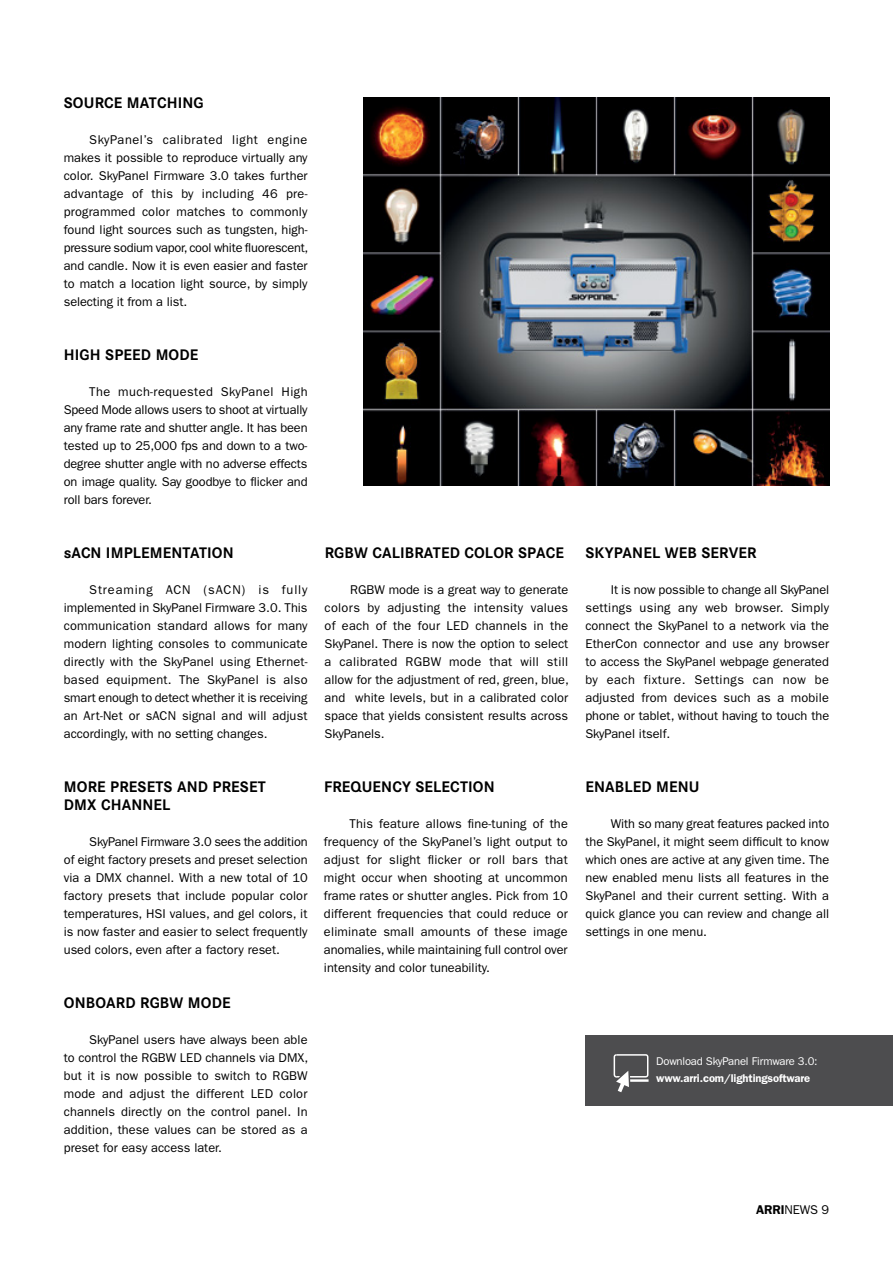
<style>
.page{position:relative;width:893px;height:1263px;background:#fff}
.page>*{position:absolute;margin:0;border:0;box-sizing:border-box;transform-origin:0 0}
.FG_Body_8_5_12{font:700 15px "Corporate S";letter-spacing:.01em;color:#000}
.FG_Body_8_5_12-2{font:12.75px/18px "Franklin Gothic LT";color:#000;text-align:justify}
.FG_Caption_normal_7{font:600 11.25px "Franklin Gothic LT";letter-spacing:-.01em;color:#fff}
.FG_Caption_normal_7-2{font:11.25px "Franklin Gothic LT";letter-spacing:-.015em;color:#fff}
.s1{font-weight:600}
</style>
<div class="page">
<div style="left:585px;top:1035px;width:308px;height:71px;background:#4d4d4f"></div>
<hr style="left:630px;top:1079px;width:19px;height:3px;background:#fff">
<svg style="left:614px;top:1054px;width:34px;height:38px"></svg>
<img style="left:363px;top:98px;width:466px;height:388px">
<p class="FG_Body_8_5_12" style="left:64px;top:94px;width:141px">SOURCE MATCHING</p>
<p class="FG_Body_8_5_12-2" style="left:64px;top:131px;width:246px;text-indent:26px">SkyPanel’s calibrated light engine makes it possible to reproduce virtually any color. SkyPanel Firmware 3.0 takes further advantage of this by including 46 pre&shy;programmed color matches to commonly found light sources such as tungsten, high&shy;pressure sodium vapor, cool white fluorescent, and candle. Now it is even easier and faster to match a location light source, by simply selecting it from a list.</p>
<p class="FG_Body_8_5_12" style="left:64px;top:346px;width:136px">HIGH SPEED MODE</p>
<p class="FG_Body_8_5_12-2" style="left:64px;top:383px;width:245px;text-indent:26px">The much-requested SkyPanel High Speed Mode allows users to shoot at virtually any frame rate and shutter angle. It has been tested up to 25,000 fps and down to a two&shy;degree shutter angle with no adverse effects on image quality. Say goodbye to flicker and roll bars forever.</p>
<p class="FG_Body_8_5_12" style="left:64px;top:544px;width:171px">sACN IMPLEMENTATION</p>
<p class="FG_Body_8_5_12-2" style="left:64px;top:581px;width:245px;text-indent:26px">Streaming ACN (sACN) is fully implemented in SkyPanel Firmware 3.0. This communication standard allows for many modern lighting consoles to communicate directly with the SkyPanel using Ethernet&shy;based equipment. The SkyPanel is also smart enough to detect whether it is receiving an Art-Net or sACN signal and will adjust accordingly, with no setting changes.</p>
<p class="FG_Body_8_5_12" style="left:64px;top:778px;width:203px">MORE PRESETS AND PRESET</p>
<p class="FG_Body_8_5_12" style="left:64px;top:796px;width:108px">DMX CHANNEL</p>
<p class="FG_Body_8_5_12-2" style="left:64px;top:833px;width:245px;text-indent:26px">SkyPanel Firmware 3.0 sees the addition of eight factory presets and preset selection via a DMX channel. With a new total of 10 factory presets that include popular color temperatures, HSI values, and gel colors, it is now faster and easier to select frequently used colors, even after a factory reset.</p>
<p class="FG_Body_8_5_12" style="left:64px;top:994px;width:168px">ONBOARD RGBW MODE</p>
<p class="FG_Body_8_5_12-2" style="left:64px;top:1031px;width:246px;text-indent:26px">SkyPanel users have always been able to control the RGBW LED channels via DMX, but it is now possible to switch to RGBW mode and adjust the different LED color channels directly on the control panel. In addition, these values can be stored as a preset for easy access later.</p>
<p class="FG_Body_8_5_12" style="left:325px;top:544px;width:241px">RGBW CALIBRATED COLOR SPACE</p>
<p class="FG_Body_8_5_12-2" style="left:325px;top:581px;width:246px;text-indent:26px">RGBW mode is a great way to generate colors by adjusting the intensity values of each of the four LED channels in the SkyPanel. There is now the option to select a calibrated RGBW mode that will still allow for the adjustment of red, green, blue, and white levels, but in a calibrated color space that yields consistent results across SkyPanels.</p>
<p class="FG_Body_8_5_12" style="left:324px;top:778px;width:172px">FREQUENCY SELECTION</p>
<p class="FG_Body_8_5_12-2" style="left:324px;top:815px;width:245px;text-indent:26px">This feature allows fine-tuning of the frequency of the SkyPanel’s light output to adjust for slight flicker or roll bars that might occur when shooting at uncommon frame rates or shutter angles. Pick from 10 different frequencies that could reduce or eliminate small amounts of these image anomalies, while maintaining full control over intensity and color tuneability.</p>
<p class="FG_Body_8_5_12" style="left:585px;top:544px;width:173px">SKYPANEL WEB SERVER</p>
<p class="FG_Body_8_5_12-2" style="left:585px;top:581px;width:245px;text-indent:26px">It is now possible to change all SkyPanel settings using any web browser. Simply connect the SkyPanel to a network via the EtherCon connector and use any browser to access the SkyPanel webpage generated by each fixture. Settings can now be adjusted from devices such as a mobile phone or tablet, without having to touch the SkyPanel itself.</p>
<p class="FG_Body_8_5_12" style="left:585px;top:778px;width:116px">ENABLED MENU</p>
<p class="FG_Body_8_5_12-2" style="left:585px;top:815px;width:245px;text-indent:26px">With so many great features packed into the SkyPanel, it might seem difficult to know which ones are active at any given time. The new enabled menu lists all features in the SkyPanel and their current setting. With a quick glance you can review and change all settings in one menu.</p>
<p class="FG_Caption_normal_7-2" style="left:656px;top:1055px;width:163px">Download SkyPanel Firmware 3.0:</p>
<p class="FG_Caption_normal_7" style="left:656px;top:1071px;width:156px">www.arri.com/lightingsoftware</p>
<p class="FG_Body_8_5_12-2" style="left:756px;top:1201px;width:75px"><span class="s1">ARRI</span>NEWS 9</p>
</div>
